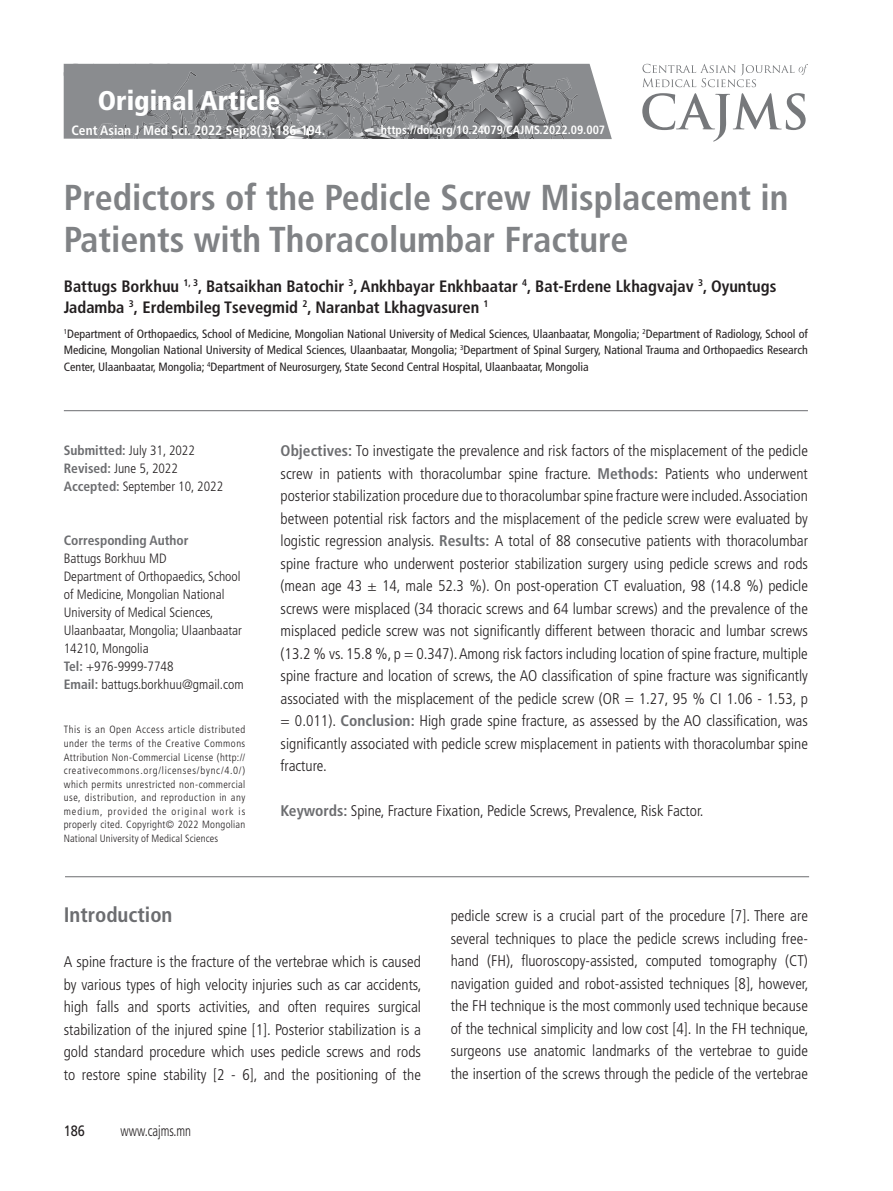
<style>
.page{position:relative;width:893px;height:1191px;background:#fff}
.page>*{position:absolute;margin:0;border:0;box-sizing:border-box;transform-origin:0 0}
.Un_garchig{font:700 condensed 36px/42px "Frutiger LT Std";color:#808285}
.t1{font:900 condensed 27px "Frutiger LT Std";color:#fff}
.Introduction{font:700 condensed 21px "Frutiger LT Std";color:#6c6d70}
.Ner{font:700 condensed 16.5px/21px "Frutiger LT Std";color:#231f20}
.text{font:300 condensed 15.45px/22.5px "Frutiger LT Std";color:#231f20;text-align:justify}
.t2{font:300 condensed 15px "Frutiger LT Std";color:#231f20;scale:.85 1}
.t3{font:15px "Frutiger LT Std";color:#231f20;scale:.85 1}
.text-2{font:300 condensed 13.5px/18px "Frutiger LT Std";color:#231f20}
.t4{font:700 condensed 13.5px "Frutiger LT Std";color:#fff}
.text-3{font:700 condensed 13.5px "Frutiger LT Std";color:#6c6d70}
.ner_door{font:condensed 12px/16.5px "Frutiger LT Std";color:#231f20;text-align:justify}
.t5{font:700 condensed 12px "Frutiger LT Std";color:#fff}
.t6{font:300 condensed 10.5px/13.5px "Frutiger LT Std";letter-spacing:.015em;color:#231f20;text-align:justify}
.s1{font-weight:700;color:#6c6d70}
</style>
<div class="page">
<hr style="left:64px;top:410px;width:744px;height:1px;background:#6c6d70">
<hr style="left:65px;top:876px;width:744px;height:1px;background:#6c6d70">
<img style="left:64px;top:64px;width:548px;height:75px">
<svg style="left:642px;top:64px;width:166px;height:23px"></svg>
<svg style="left:642px;top:93px;width:164px;height:48px"></svg>
<p class="t1" style="left:98px;top:85px;width:184px">Original Article</p>
<p class="t4" style="left:71px;top:122px;width:255px">Cent Asian J Med Sci. 2022 Sep;8(3):186-194.</p>
<p class="t5" style="left:381px;top:122px;width:226px">https://doi.org/10.24079/CAJMS.2022.09.007</p>
<p class="Un_garchig" style="left:64px;top:176px;width:726px">Predictors of the Pedicle Screw Misplacement in<br>Patients with Thoracolumbar Fracture</p>
<p class="Ner" style="left:64px;top:276px;width:714px">Battugs Borkhuu <sup>1,</sup> <sup>3</sup>, Batsaikhan Batochir <sup>3</sup>, Ankhbayar Enkhbaatar <sup>4</sup>, Bat-Erdene Lkhagvajav <sup>3</sup>, Oyuntugs<br>Jadamba <sup>3</sup>, Erdembileg Tsevegmid <sup>2</sup>, Naranbat Lkhagvasuren <sup>1</sup></p>
<p class="ner_door" style="left:64px;top:325px;width:745px"><sup>1</sup>Department of Orthopaedics, School of Medicine, Mongolian National University of Medical Sciences, Ulaanbaatar, Mongolia; <sup>2</sup>Department of Radiology, School of Medicine, Mongolian National University of Medical Sciences, Ulaanbaatar, Mongolia; <sup>3</sup>Department of Spinal Surgery, National Trauma and Orthopaedics Research Center, Ulaanbaatar, Mongolia; <sup>4</sup>Department of Neurosurgery, State Second Central Hospital, Ulaanbaatar, Mongolia</p>
<p class="text-2" style="left:64px;top:441px;width:133px"><span class="s1">Submitted:</span> July 31, 2022</p>
<p class="text-2" style="left:64px;top:459px;width:116px"><span class="s1">Revised:</span> June 5, 2022</p>
<p class="text-2" style="left:64px;top:477px;width:161px"><span class="s1">Accepted:</span> September 10, 2022</p>
<p class="text-3" style="left:64px;top:532px;width:126px">Corresponding Author</p>
<p class="text-2" style="left:64px;top:549px;width:104px">Battugs Borkhuu MD</p>
<p class="text-2" style="left:64px;top:567px;width:180px">Department of Orthopaedics, School of Medicine, Mongolian National<br>University of Medical Sciences,<br>Ulaanbaatar, Mongolia; Ulaanbaatar<br>14210, Mongolia</p>
<p class="text-2" style="left:64px;top:657px;width:111px"><span class="s1">Tel:</span> +976-9999-7748</p>
<p class="text-2" style="left:64px;top:675px;width:181px"><span class="s1">Email:</span> battugs.borkhuu@gmail.com</p>
<p class="t6" style="left:64px;top:723px;width:183px">This is an Open Access article distributed under the terms of the Creative Commons Attribution Non-Commercial License (http:// creativecommons.org/licenses/bync/4.0/) which permits unrestricted non-commercial use, distribution, and reproduction in any medium, provided the original work is properly cited. Copyright© 2022 Mongolian National University of Medical Sciences</p>
<p class="text" style="left:281px;top:440px;width:529px"><span class="s1">Objectives:</span> To investigate the prevalence and risk factors of the misplacement of the pedicle screw in patients with thoracolumbar spine fracture. <span class="s1">Methods:</span> Patients who underwent posterior stabilization procedure due to thoracolumbar spine fracture were included. Association between potential risk factors and the misplacement of the pedicle screw were evaluated by logistic regression analysis. <span class="s1">Results:</span> A total of 88 consecutive patients with thoracolumbar spine fracture who underwent posterior stabilization surgery using pedicle screws and rods (mean age 43 ± 14, male 52.3 %). On post-operation CT evaluation, 98 (14.8 %) pedicle screws were misplaced (34 thoracic screws and 64 lumbar screws) and the prevalence of the misplaced pedicle screw was not significantly different between thoracic and lumbar screws (13.2 % vs. 15.8 %, p = 0.347). Among risk factors including location of spine fracture, multiple spine fracture and location of screws, the AO classification of spine fracture was significantly associated with the misplacement of the pedicle screw (OR = 1.27, 95 % CI 1.06 - 1.53, p = 0.011). <span class="s1">Conclusion:</span> High grade spine fracture, as assessed by the AO classification, was significantly associated with pedicle screw misplacement in patients with thoracolumbar spine fracture.</p>
<p class="text" style="left:281px;top:800px;width:424px"><span class="s1">Keywords:</span> Spine, Fracture Fixation, Pedicle Screws, Prevalence, Risk Factor.</p>
<p class="Introduction" style="left:64px;top:902px;width:110px">Introduction</p>
<p class="text" style="left:64px;top:951px;width:359px">A spine fracture is the fracture of the vertebrae which is caused by various types of high velocity injuries such as car accidents, high falls and sports activities, and often requires surgical stabilization of the injured spine [1]. Posterior stabilization is a gold standard procedure which uses pedicle screws and rods to restore spine stability [2 - 6], and the positioning of the</p>
<p class="t3" style="left:64px;top:1122px;width:27px">186</p>
<p class="t2" style="left:120px;top:1122px;width:85px">www.cajms.mn</p>
<p class="text" style="left:451px;top:904px;width:359px">pedicle screw is a crucial part of the procedure [7]. There are several techniques to place the pedicle screws including free&shy;hand (FH), fluoroscopy-assisted, computed tomography (CT) navigation guided and robot-assisted techniques [8], however, the FH technique is the most commonly used technique because of the technical simplicity and low cost [4]. In the FH technique, surgeons use anatomic landmarks of the vertebrae to guide the insertion of the screws through the pedicle of the vertebrae</p>
</div>
